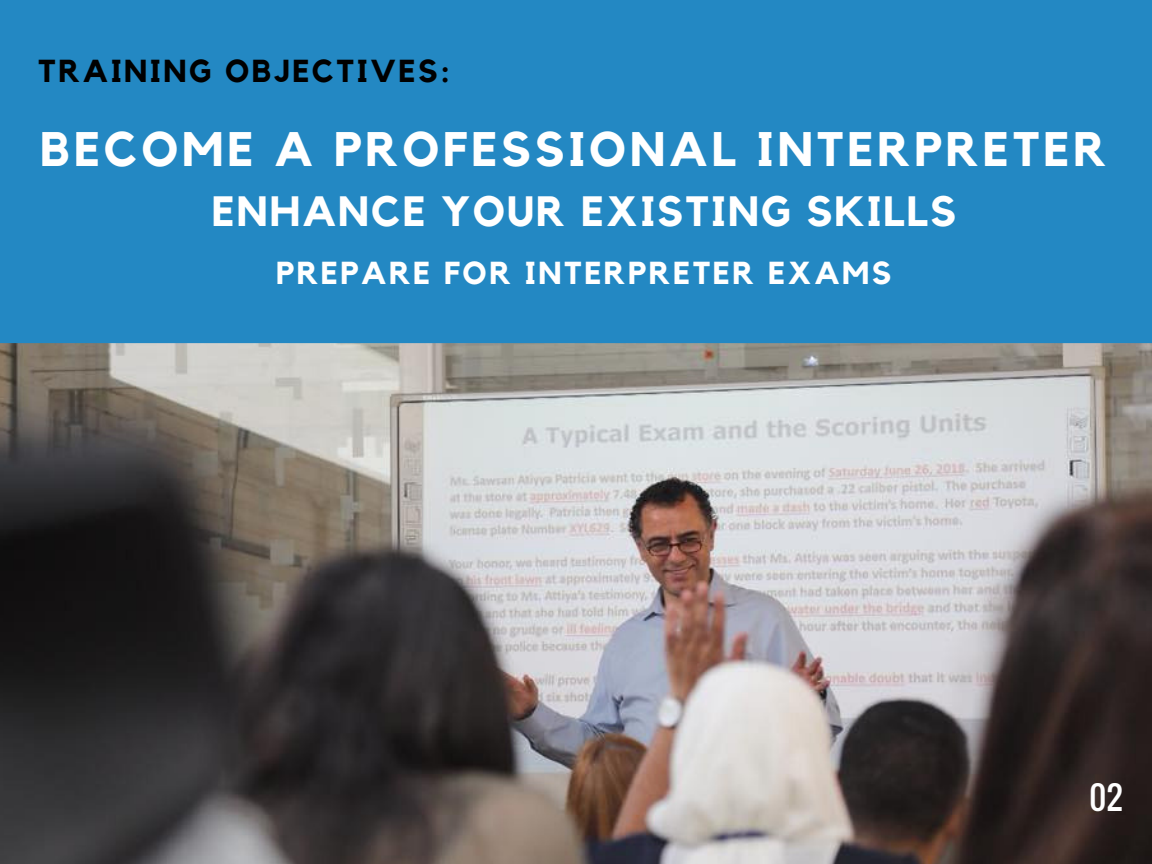
<style>
.page{position:relative;width:1152px;height:864px;background:#fff}
.page>*{position:absolute;margin:0;border:0;box-sizing:border-box;transform-origin:0 0}
.t1{font:700 48.3px "Kollektif";letter-spacing:.08em;color:#fff}
.t2{font:700 42.3px "Kollektif";letter-spacing:.05em;color:#fff}
.t3{font:700 31.65px "Kollektif";letter-spacing:.08em;color:#fff}
.t4{font:700 31.65px "Kollektif";letter-spacing:.08em;color:#000}
.t5{font:31.65px "Oswald";color:#fff}
</style>
<div class="page">
<div style="left:0;top:0;width:1152px;height:777px;background:#2388c3"></div>
<img style="left:0;top:343px;width:1152px;height:521px">
<p class="t4" style="left:38px;top:57px;width:413px">TRAINING OBJECTIVES:</p>
<p class="t1" style="left:40px;top:127px;width:1068px">BECOME A PROFESSIONAL INTERPRETER</p>
<p class="t2" style="left:212px;top:192px;width:746px">ENHANCE YOUR EXISTING SKILLS</p>
<p class="t3" style="left:276px;top:258px;width:617px">PREPARE FOR INTERPRETER EXAMS</p>
<p class="t5" style="left:1090px;top:773px;width:34px">02</p>
</div>
